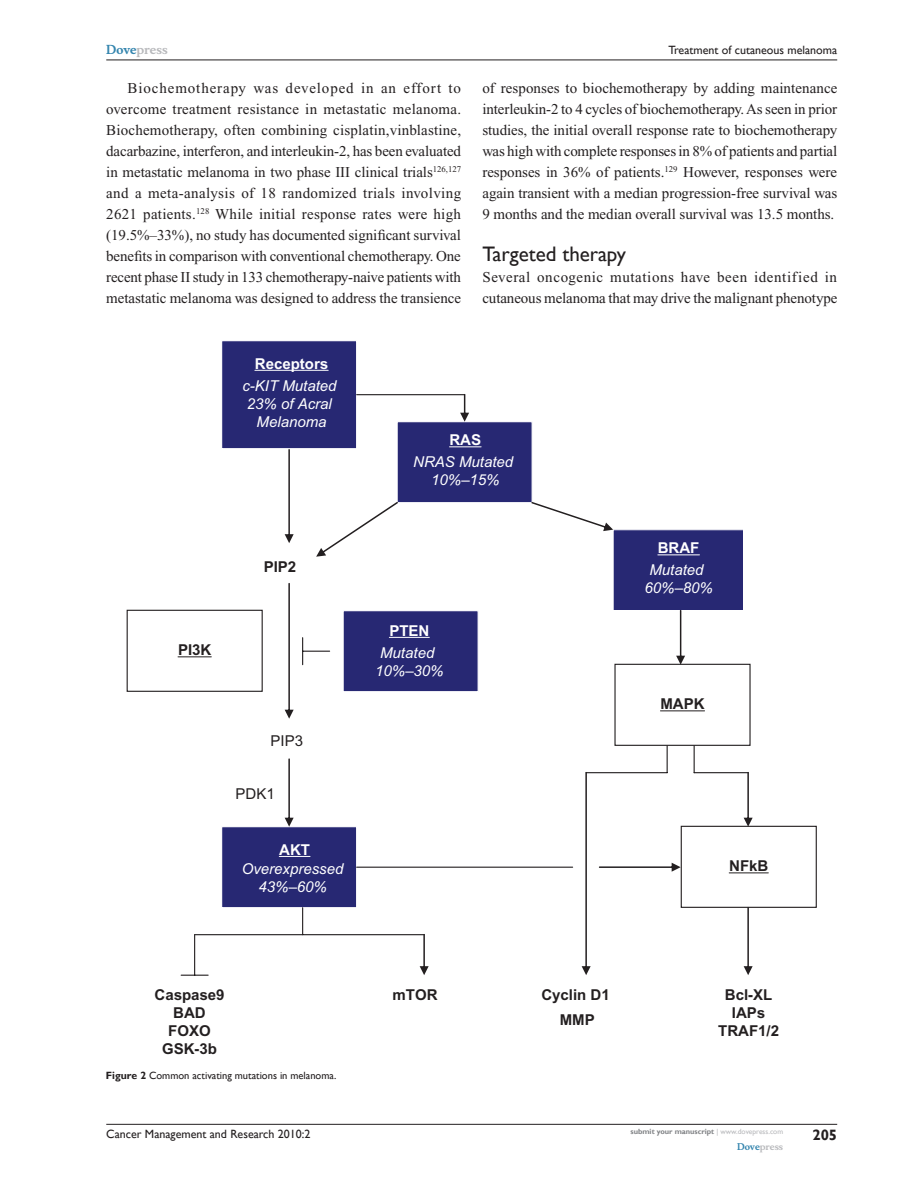
<style>
.page{position:relative;width:918px;height:1188px;background:#fff}
.page>*{position:absolute;margin:0;border:0;box-sizing:border-box;transform-origin:0 0}
.t1{font:21px "Gill Sans";color:#231f20}
.t2{font:15px/21px "Times New Roman";letter-spacing:-.005em;color:#231f20;text-align:justify}
.t3{font:italic 15px/18px "Arial";color:#fff;text-align:center}
.t4{font:700 15px/18px "Arial";color:#231f20;text-align:center}
.t5{font:700 15px "Arial";color:#fff}
.t6{font:15px "Arial";color:#231f20}
.t7{font:700 15px "Gill Sans";color:#231f20}
.t8{font:12px "Gill Sans";color:#231f20}
.t9{font:700 12px "Musee";color:#b8b9bc}
.t10{font:10.5px "Gill Sans";color:#231f20}
.t11{font:700 9px "Musee";color:#b8b9bc}
.t12{font:700 7.5px "Gill Sans";color:#808285}
.s1{color:#3485ae}
.s2{font-weight:700}
.s3{font-weight:400;color:#b8b9bc}
</style>
<div class="page">
<hr style="left:106px;top:1124px;width:731px;height:1px;background:#231f20">
<hr style="left:106px;top:60px;width:731px;height:1px;background:#231f20">
<div style="left:397px;top:421px;width:136px;height:82px;background:#272873;border:1px solid #fff"></div>
<hr style="left:450px;top:446px;width:31px;height:1px;background:#fff">
<div style="left:613px;top:530px;width:130px;height:80px;background:#272873"></div>
<div style="left:613px;top:529px;width:136px;height:82px;border:1px solid #fff"></div>
<hr style="left:658px;top:554px;width:41px;height:1px;background:#fff">
<div style="left:343px;top:610px;width:136px;height:82px;background:#272873;border:1px solid #fff"></div>
<hr style="left:389px;top:637px;width:40px;height:1px;background:#fff">
<div style="left:221px;top:826px;width:136px;height:82px;background:#272873;border:1px solid #fff"></div>
<hr style="left:279px;top:856px;width:31px;height:1px;background:#fff">
<div style="left:127px;top:610px;width:136px;height:82px;border:1px solid #231f20"></div>
<hr style="left:178px;top:656px;width:33px;height:1px;background:#231f20">
<div style="left:614px;top:664px;width:137px;height:82px;border:1px solid #231f20"></div>
<hr style="left:660px;top:710px;width:45px;height:1px;background:#231f20">
<div style="left:681px;top:826px;width:135px;height:82px;border:1px solid #231f20"></div>
<hr style="left:729px;top:873px;width:39px;height:1px;background:#231f20">
<svg style="left:285px;top:758px;width:9px;height:69px"></svg>
<svg style="left:285px;top:583px;width:9px;height:136px"></svg>
<svg style="left:302px;top:638px;width:28px;height:27px"></svg>
<svg style="left:316px;top:502px;width:82px;height:55px"></svg>
<svg style="left:531px;top:502px;width:82px;height:29px"></svg>
<svg style="left:676px;top:610px;width:9px;height:55px"></svg>
<svg style="left:694px;top:746px;width:1px;height:26px"></svg>
<hr style="left:694px;top:772px;width:54px;height:1px;background:#231f20">
<svg style="left:744px;top:772px;width:9px;height:55px"></svg>
<svg style="left:285px;top:449px;width:9px;height:94px"></svg>
<svg style="left:667px;top:746px;width:1px;height:27px"></svg>
<hr style="left:586px;top:772px;width:81px;height:1px;background:#231f20">
<svg style="left:582px;top:772px;width:9px;height:203px"></svg>
<svg style="left:744px;top:907px;width:9px;height:68px"></svg>
<svg style="left:302px;top:908px;width:1px;height:26px"></svg>
<hr style="left:195px;top:934px;width:229px;height:1px;background:#231f20">
<svg style="left:420px;top:934px;width:9px;height:41px"></svg>
<svg style="left:599px;top:863px;width:82px;height:9px"></svg>
<hr style="left:357px;top:867px;width:216px;height:1px;background:#231f20">
<hr style="left:194px;top:935px;width:1px;height:40px;background:#231f20">
<svg style="left:181px;top:975px;width:27px;height:1px"></svg>
<div style="left:221px;top:340px;width:136px;height:109px;background:#272873;border:1px solid #fff"></div>
<hr style="left:255px;top:370px;width:73px;height:1px;background:#fff">
<hr style="left:357px;top:394px;width:108px;height:1px;background:#231f20">
<svg style="left:460px;top:394px;width:9px;height:28px"></svg>
<p class="t9" style="left:106px;top:43px;width:63px"><span class="s1">Dove</span>press</p>
<p class="t8" style="left:668px;top:43px;width:170px">Treatment of cutaneous melanoma</p>
<p class="t2" style="left:106px;top:77px;width:356px;text-indent:21px">Biochemotherapy was developed in an effort to overcome treatment resistance in metastatic melanoma.<br>Biochemotherapy, often combining cisplatin,vinblastine, dacarbazine, interferon, and interleukin-2, has been evaluated in metastatic melanoma in two phase III clinical trials<sup>126,127 </sup>and a meta-analysis of 18 randomized trials involving 2621 patients.<sup>128</sup> While initial response rates were high (19.5%–33%), no study has documented significant survival benefits in comparison with conventional chemotherapy. One recent phase II study in 133 chemotherapy-naive patients with metastatic melanoma was designed to address the transience</p>
<p class="t2" style="left:482px;top:77px;width:357px">of responses to biochemotherapy by adding maintenance interleukin-2 to 4 cycles of biochemotherapy. As seen in prior studies, the initial overall response rate to biochemotherapy was high with complete responses in 8% of patients and partial responses in 36% of patients.<sup>129</sup> However, responses were again transient with a median progression-free survival was 9 months and the median overall survival was 13.5 months.</p>
<h1 class="t1" style="left:482px;top:241px;width:145px">Targeted therapy</h1>
<p class="t2" style="left:482px;top:266px;width:357px">Several oncogenic mutations have been identified in cutaneous melanoma that may drive the malignant phenotype</p>
<p class="t5" style="left:255px;top:355px;width:75px">Receptors</p>
<p class="t3" style="left:242px;top:377px;width:96px">c-KIT Mutated<br>23% of Acral<br>Melanoma</p>
<p class="t4" style="left:178px;top:641px;width:35px">PI3K</p>
<p class="t4" style="left:264px;top:558px;width:34px">PIP2</p>
<p class="t6" style="left:271px;top:732px;width:34px">PIP3</p>
<p class="t6" style="left:236px;top:785px;width:41px">PDK1</p>
<p class="t5" style="left:279px;top:841px;width:32px">AKT</p>
<p class="t3" style="left:242px;top:860px;width:103px">Overexpressed<br>43%–60%</p>
<p class="t5" style="left:450px;top:431px;width:33px">RAS</p>
<p class="t3" style="left:413px;top:453px;width:102px">NRAS Mutated<br>10%–15%</p>
<p class="t5" style="left:389px;top:622px;width:42px">PTEN</p>
<p class="t3" style="left:375px;top:643px;width:70px">Mutated<br>10%–30%</p>
<p class="t5" style="left:658px;top:539px;width:43px">BRAF</p>
<p class="t3" style="left:644px;top:561px;width:70px">Mutated<br>60%–80%</p>
<p class="t4" style="left:660px;top:695px;width:46px">MAPK</p>
<p class="t4" style="left:729px;top:857px;width:41px">NFkB</p>
<p class="t4" style="left:155px;top:986px;width:72px">Caspase9<br>BAD<br>FOXO<br>GSK-3b</p>
<p class="t4" style="left:393px;top:986px;width:46px">mTOR</p>
<p class="t4" style="left:718px;top:986px;width:62px">Bcl-XL<br>IAPs<br>TRAF1/2</p>
<p class="t4" style="left:541px;top:982px;width:70px;line-height:25px">Cyclin D1<br>MMP</p>
<p class="t10" style="left:106px;top:1070px;width:232px"><span class="s2">Figure 2</span> Common activating mutations in melanoma.</p>
<p class="t8" style="left:106px;top:1127px;width:206px">Cancer Management and Research 2010:2</p>
<p class="t12" style="left:631px;top:1127px;width:154px">submit your manuscript <span class="s3">| www.dovepress.com</span></p>
<p class="t11" style="left:737px;top:1141px;width:48px"><span class="s1">Dove</span>press</p>
<p class="t7" style="left:812px;top:1126px;width:26px">205</p>
</div>
